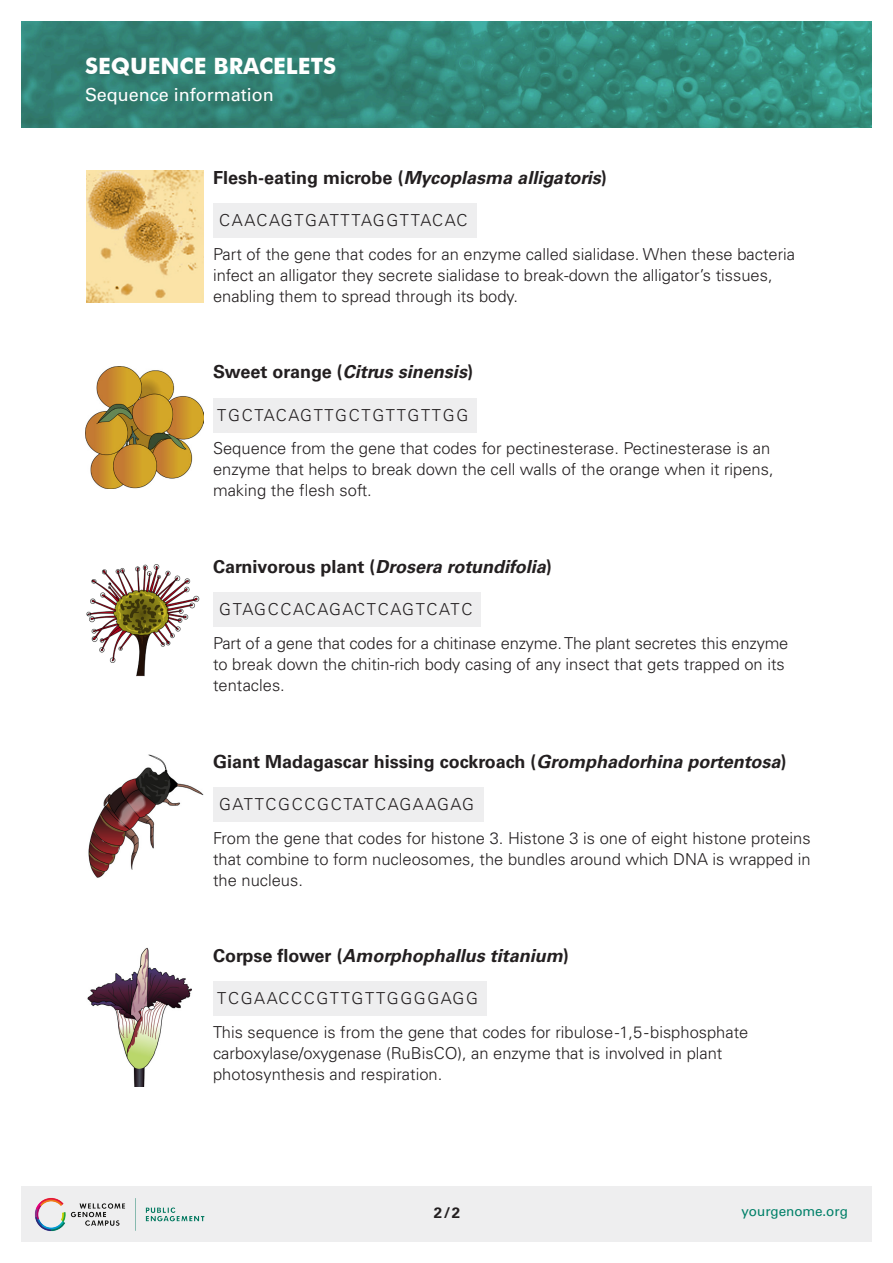
<style>
.page{position:relative;width:893px;height:1263px;background:#fff}
.page>*{position:absolute;margin:0;border:0;box-sizing:border-box;transform-origin:0 0}
.t1{font:700 22.5px "Futura BT";color:#fff}
.Title_3{font:italic 700 18px "Univers";color:#231f20}
.Title_3-2{font:700 18px "Univers";color:#231f20}
.t2{font:18px "Univers";color:#fff}
.Text_1{font:300 16.5px/21px "Univers";color:#231f20}
.Text_1-2{font:300 16.5px "Univers";letter-spacing:.1em;color:#231f20}
.t3{font:700 15px "Univers";color:#231f20}
.t4{font:13.5px "Univers";letter-spacing:-.005em;color:#008068}
.s1{font-style:italic}
.s2{font-style:normal}
</style>
<div class="page">
<div style="left:21px;top:1186px;width:851px;height:56px;background:#eeeeef"></div>
<img style="left:21px;top:21px;width:851px;height:107px">
<div style="left:213px;top:204px;width:263px;height:34px;background:#eeeeef"></div>
<div style="left:213px;top:398px;width:263px;height:34px;background:#eeeeef"></div>
<div style="left:213px;top:593px;width:268px;height:34px;background:#eeeeef"></div>
<div style="left:213px;top:788px;width:270px;height:34px;background:#eeeeef"></div>
<div style="left:213px;top:981px;width:273px;height:34px;background:#eeeeef"></div>
<img style="left:35px;top:1198px;width:169px;height:34px">
<img style="left:88px;top:755px;width:116px;height:123px">
<img style="left:86px;top:170px;width:118px;height:132px">
<img style="left:85px;top:367px;width:119px;height:122px">
<img style="left:86px;top:564px;width:114px;height:113px">
<img style="left:87px;top:948px;width:105px;height:138px">
<h1 class="t1" style="left:85px;top:52px;width:253px">SEQUENCE BRACELETS</h1>
<p class="t2" style="left:85px;top:84px;width:190px">Sequence information</p>
<p class="Title_3-2" style="left:213px;top:167px;width:395px">Flesh-eating microbe (<span class="s1">Mycoplasma alligatoris</span>)</p>
<p class="Text_1-2" style="left:219px;top:210px;width:250px">CAACAGTGATTTAGGTTACAC</p>
<p class="Text_1" style="left:213px;top:243px;width:584px">Part of the gene that codes for an enzyme called sialidase. When these bacteria infect an alligator they secrete sialidase to break-down the alligator’s tissues, enabling them to spread through its body.</p>
<p class="Title_3" style="left:213px;top:361px;width:261px"><span class="s2">Sweet orange (</span>Citrus sinensis<span class="s2">)</span></p>
<p class="Text_1-2" style="left:217px;top:405px;width:252px">TGCTACAGTTGCTGTTGTTGG</p>
<p class="Text_1" style="left:213px;top:438px;width:562px">Sequence from the gene that codes for pectinesterase. Pectinesterase is an enzyme that helps to break down the cell walls of the orange when it ripens, making the flesh soft.</p>
<p class="Title_3" style="left:213px;top:556px;width:340px"><span class="s2">Carnivorous plant (</span>Drosera rotundifolia<span class="s2">)</span></p>
<p class="Text_1-2" style="left:219px;top:599px;width:255px">GTAGCCACAGACTCAGTCATC</p>
<p class="Text_1" style="left:213px;top:633px;width:577px">Part of a gene that codes for a chitinase enzyme. The plant secretes this enzyme to break down the chitin-rich body casing of any insect that gets trapped on its tentacles.</p>
<p class="Title_3-2" style="left:213px;top:751px;width:575px">Giant Madagascar hissing cockroach (<span class="s1">Gromphadorhina portentosa</span>)</p>
<p class="Text_1-2" style="left:219px;top:794px;width:256px">GATTCGCCGCTATCAGAAGAG</p>
<p class="Text_1" style="left:213px;top:827px;width:599px;text-align:justify">From the gene that codes for histone 3. Histone 3 is one of eight histone proteins that combine to form nucleosomes, the bundles around which DNA is wrapped in the nucleus.</p>
<p class="Title_3" style="left:213px;top:945px;width:357px"><span class="s2">Corpse flower (</span>Amorphophallus titanium<span class="s2">)</span></p>
<p class="Text_1-2" style="left:217px;top:989px;width:262px">TCGAACCCGTTGTTGGGGAGG</p>
<p class="Text_1" style="left:213px;top:1022px;width:537px">This sequence is from the gene that codes for ribulose-1,5-bisphosphate carboxylase/oxygenase (RuBisCO), an enzyme that is involved in plant photosynthesis and respiration.</p>
<p class="t3" style="left:434px;top:1204px;width:28px">2/2</p>
<p class="t4" style="left:741px;top:1203px;width:108px">yourgenome.org</p>
</div>
